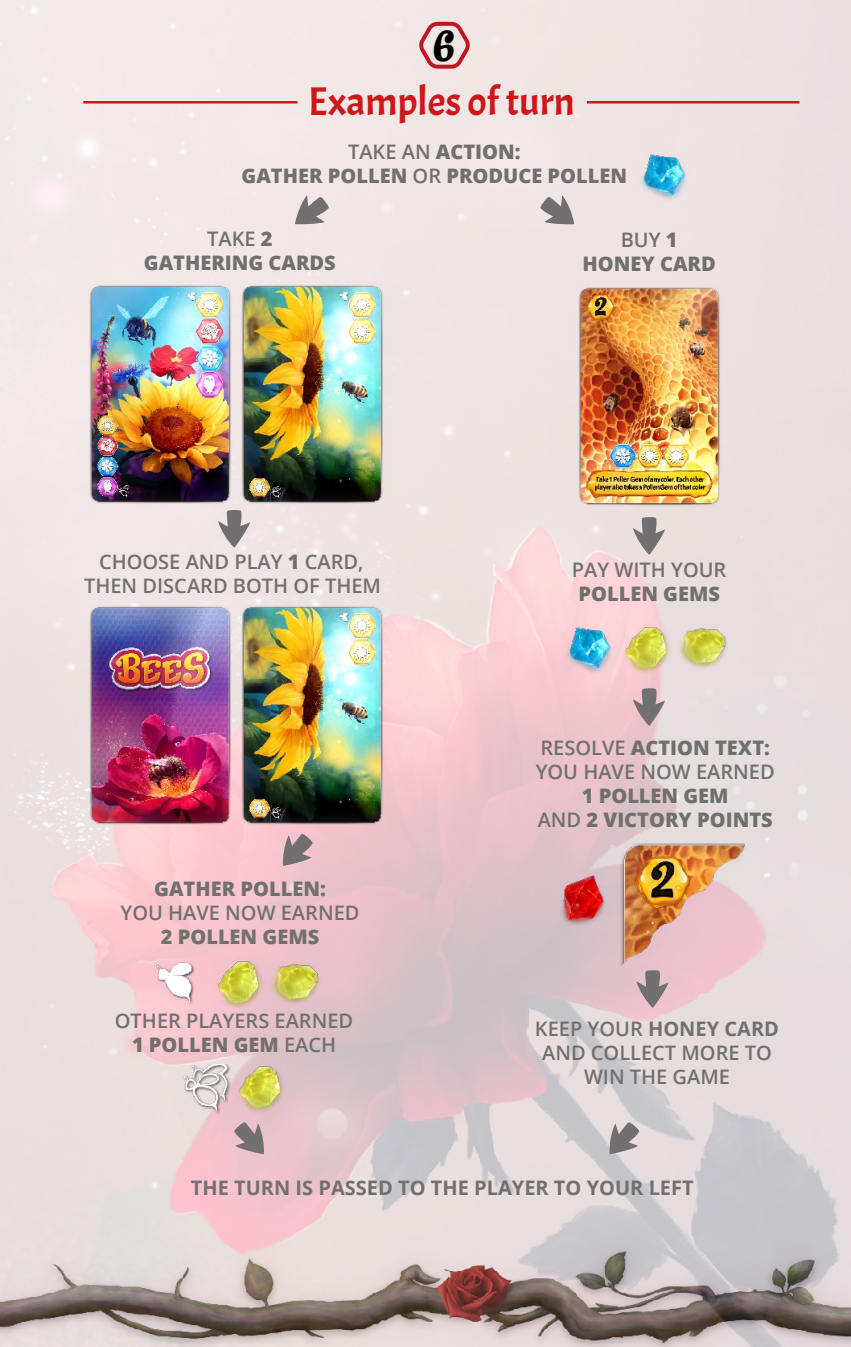
<style>
.page{position:relative;width:851px;height:1347px;background:#fff}
.page>*{position:absolute;margin:0;border:0;box-sizing:border-box;transform-origin:0 0}
.t1{font:40px "Acme";color:#cd171a}
.t2{font:24.25px "Jackinthe Box";color:#000}
.t3{font:600 20px/24px "Open Sans";color:#71706f;text-align:center}
.t4{font:800 20px/24px "Open Sans";color:#71706f;text-align:center}
.t5{font:700 20px "Open Sans";color:#71706f}
.s1{font-weight:600}
.s2{font-weight:800}
.s3{font-weight:700}
</style>
<div class="page">
<img style="left:0;top:0;width:850px;height:1346px">
<img style="left:636px;top:134px;width:57px;height:78px">
<img style="left:562px;top:606px;width:56px;height:78px">
<img style="left:209px;top:953px;width:45px;height:57px">
<img style="left:231px;top:1064px;width:62px;height:56px">
<img style="left:549px;top:870px;width:61px;height:57px">
<img style="left:616px;top:619px;width:45px;height:57px">
<img style="left:254px;top:940px;width:85px;height:84px">
<img style="left:661px;top:605px;width:85px;height:85px">
<img style="left:238px;top:277px;width:152px;height:234px">
<img style="left:238px;top:597px;width:152px;height:234px">
<img style="left:82px;top:277px;width:156px;height:234px">
<img style="left:82px;top:597px;width:156px;height:234px">
<img style="left:571px;top:279px;width:156px;height:234px">
<img style="left:143px;top:953px;width:63px;height:57px">
<img style="left:176px;top:1064px;width:63px;height:54px">
<img style="left:610px;top:829px;width:143px;height:148px">
<svg style="left:218px;top:509px;width:32px;height:38px"></svg>
<svg style="left:632px;top:516px;width:32px;height:39px"></svg>
<svg style="left:632px;top:687px;width:32px;height:39px"></svg>
<svg style="left:636px;top:969px;width:32px;height:39px"></svg>
<svg style="left:609px;top:1121px;width:31px;height:33px"></svg>
<svg style="left:282px;top:833px;width:31px;height:33px"></svg>
<svg style="left:233px;top:1121px;width:31px;height:33px"></svg>
<svg style="left:295px;top:195px;width:35px;height:29px"></svg>
<svg style="left:539px;top:195px;width:35px;height:29px"></svg>
<hr style="left:83px;top:101px;width:214px;height:2px;background:#cd171a">
<hr style="left:586px;top:101px;width:213px;height:2px;background:#cd171a">
<svg style="left:417px;top:20px;width:54px;height:50px;background:#e5babb"></svg>
<p class="t2" style="left:433px;top:36px;width:23px">6</p>
<h1 class="t1" style="left:308px;top:76px;width:268px">Examples of turn</h1>
<p class="t4" style="left:241px;top:139px;width:387px"><span class="s1">TAKE AN</span> ACTION:<br>GATHER POLLEN <span class="s1">OR</span> PRODUCE POLLEN</p>
<p class="t4" style="left:144px;top:226px;width:193px"><span class="s1">TAKE</span> 2<br>GATHERING CARDS</p>
<p class="t3" style="left:84px;top:549px;width:298px">CHOOSE AND PLAY <span class="s2">1</span> CARD,<br>THEN DISCARD BOTH OF THEM</p>
<p class="t4" style="left:154px;top:876px;width:173px">GATHER POLLEN:</p>
<p class="t3" style="left:120px;top:900px;width:240px">YOU HAVE NOW EARNED</p>
<p class="t4" style="left:161px;top:924px;width:160px">2 POLLEN GEMS</p>
<p class="t3" style="left:115px;top:1008px;width:240px">OTHER PLAYERS EARNED<br><span class="s2">1 POLLEN GEM</span> EACH</p>
<p class="t4" style="left:582px;top:227px;width:135px"><span class="s1">BUY</span> 1<br>HONEY CARD</p>
<p class="t3" style="left:572px;top:557px;width:156px">PAY WITH YOUR</p>
<p class="t4" style="left:578px;top:580px;width:143px">POLLEN GEMS</p>
<p class="t3" style="left:535px;top:735px;width:240px;text-align:left">RESOLVE <span class="s2">ACTION TEXT:<br></span>YOU HAVE NOW EARNED</p>
<p class="t4" style="left:537px;top:783px;width:236px">1 POLLEN GEM<br><span class="s1">AND</span> 2 VICTORY POINTS</p>
<p class="t3" style="left:535px;top:1016px;width:245px">KEEP YOUR <span class="s3">HONEY CARD<br></span>AND COLLECT MORE TO<br>WIN THE GAME</p>
<p class="t5" style="left:191px;top:1173px;width:504px">THE TURN IS PASSED TO THE PLAYER TO YOUR LEFT</p>
</div>
